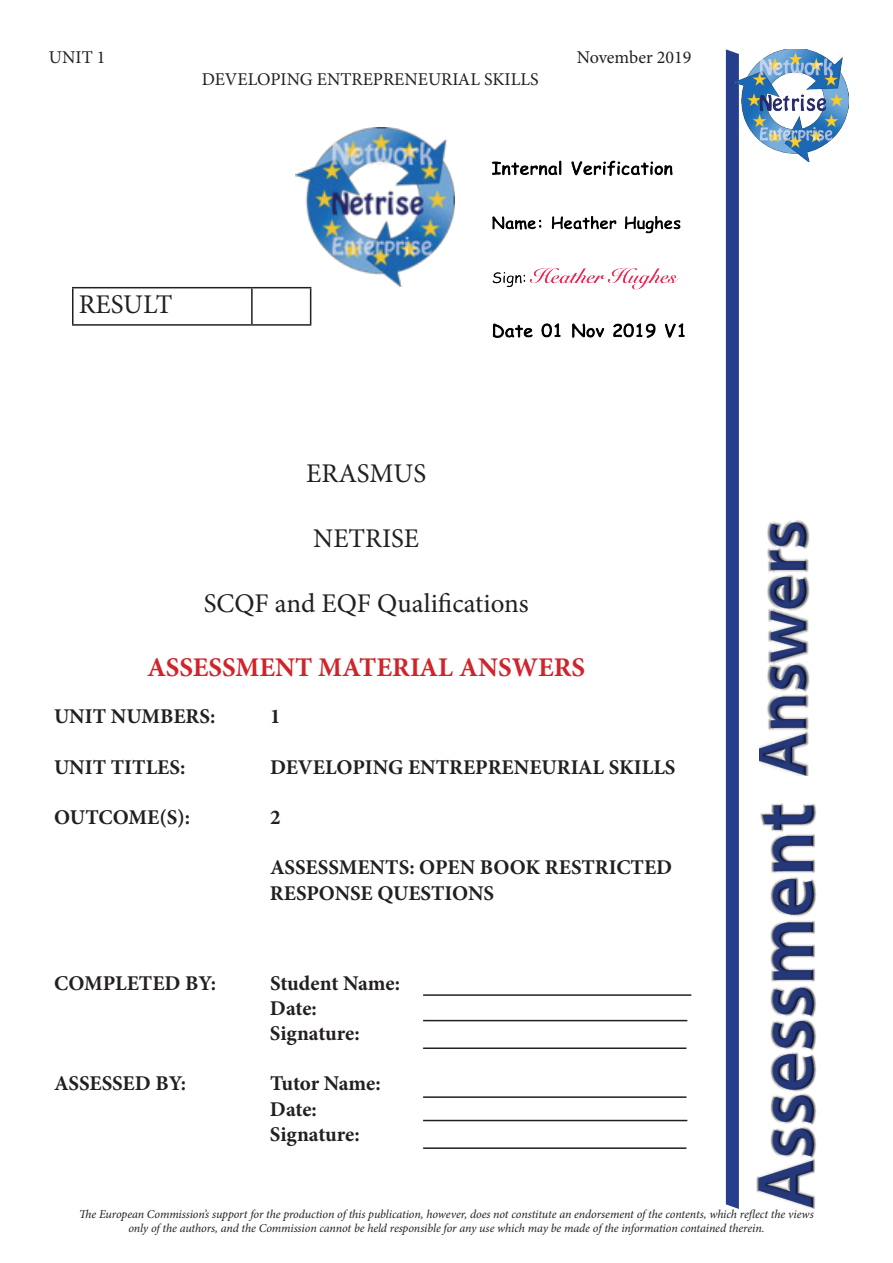
<style>
.page{position:relative;width:893px;height:1263px;background:#fff}
.page>*{position:absolute;margin:0;border:0;box-sizing:border-box;transform-origin:0 0}
.t1{font:27px "Minion Pro";color:#231f20}
.t2{font:700 27px "Minion Pro";color:#d1232a}
.t3{font:700 21px/25.2px "Minion Pro";color:#231f20}
.t4{font:18px "Minion Pro";color:#231f20}
.t5{font:italic 12px/14.4px "Minion Pro";letter-spacing:-.01em;color:#231f20;text-align:center}
</style>
<div class="page">
<img style="left:756px;top:803px;width:61px;height:406px">
<svg style="left:726px;top:49px;width:13px;height:1160px;background:#27408f"></svg>
<img style="left:734px;top:49px;width:114px;height:113px">
<img style="left:492px;top:160px;width:193px;height:178px">
<img style="left:296px;top:128px;width:159px;height:159px">
<hr style="left:72px;top:287px;width:180px;height:1px;background:#231f20">
<hr style="left:72px;top:288px;width:2px;height:36px;background:#231f20">
<hr style="left:252px;top:287px;width:59px;height:1px;background:#231f20">
<hr style="left:251px;top:288px;width:2px;height:36px;background:#231f20">
<hr style="left:310px;top:288px;width:1px;height:36px;background:#231f20">
<hr style="left:72px;top:324px;width:180px;height:2px;background:#231f20">
<hr style="left:252px;top:324px;width:59px;height:2px;background:#231f20">
<hr style="left:423px;top:994px;width:268px;height:2px;background:#231f20">
<hr style="left:423px;top:1020px;width:264px;height:1px;background:#231f20">
<hr style="left:423px;top:1047px;width:263px;height:2px;background:#231f20">
<hr style="left:423px;top:1096px;width:263px;height:2px;background:#231f20">
<hr style="left:423px;top:1120px;width:264px;height:1px;background:#231f20">
<hr style="left:423px;top:1147px;width:263px;height:2px;background:#231f20">
<img style="left:760px;top:520px;width:50px;height:255px">
<h3 class="t4" style="left:49px;top:45px;width:58px">UNIT 1</h3>
<h3 class="t4" style="left:577px;top:45px;width:116px">November 2019</h3>
<h3 class="t4" style="left:202px;top:67px;width:338px">DEVELOPING ENTREPRENEURIAL SKILLS</h3>
<h1 class="t1" style="left:79px;top:287px;width:95px">RESULT</h1>
<h1 class="t1" style="left:306px;top:455px;width:121px">ERASMUS</h1>
<h1 class="t1" style="left:313px;top:520px;width:107px">NETRISE</h1>
<h1 class="t1" style="left:204px;top:585px;width:327px">SCQF and EQF Qualifications</h1>
<h1 class="t2" style="left:147px;top:649px;width:440px">ASSESSMENT MATERIAL ANSWERS</h1>
<h2 class="t3" style="left:54px;top:703px;width:163px">UNIT NUMBERS:</h2>
<h2 class="t3" style="left:270px;top:703px;width:12px">1</h2>
<h2 class="t3" style="left:54px;top:754px;width:133px">UNIT TITLES:</h2>
<h2 class="t3" style="left:270px;top:754px;width:407px">DEVELOPING ENTREPRENEURIAL SKILLS</h2>
<h2 class="t3" style="left:54px;top:804px;width:138px">OUTCOME(S):</h2>
<h2 class="t3" style="left:270px;top:804px;width:12px">2</h2>
<h2 class="t3" style="left:270px;top:855px;width:404px">ASSESSMENTS: OPEN BOOK RESTRICTED<br>RESPONSE QUESTIONS</h2>
<h2 class="t3" style="left:54px;top:970px;width:164px">COMPLETED BY:</h2>
<h2 class="t3" style="left:270px;top:970px;width:132px">Student Name:<br>Date:<br>Signature:</h2>
<h2 class="t3" style="left:54px;top:1071px;width:134px">ASSESSED BY:</h2>
<h2 class="t3" style="left:270px;top:1071px;width:112px">Tutor Name:<br>Date:<br>Signature:</h2>
<p class="t5" style="left:79px;top:1207px;width:736px">The European Commission’s support for the production of this publication, however, does not constitute an endorsement of the contents, which reflect the views only of the authors, and the Commission cannot be held responsible for any use which may be made of the information contained therein.</p>
</div>
